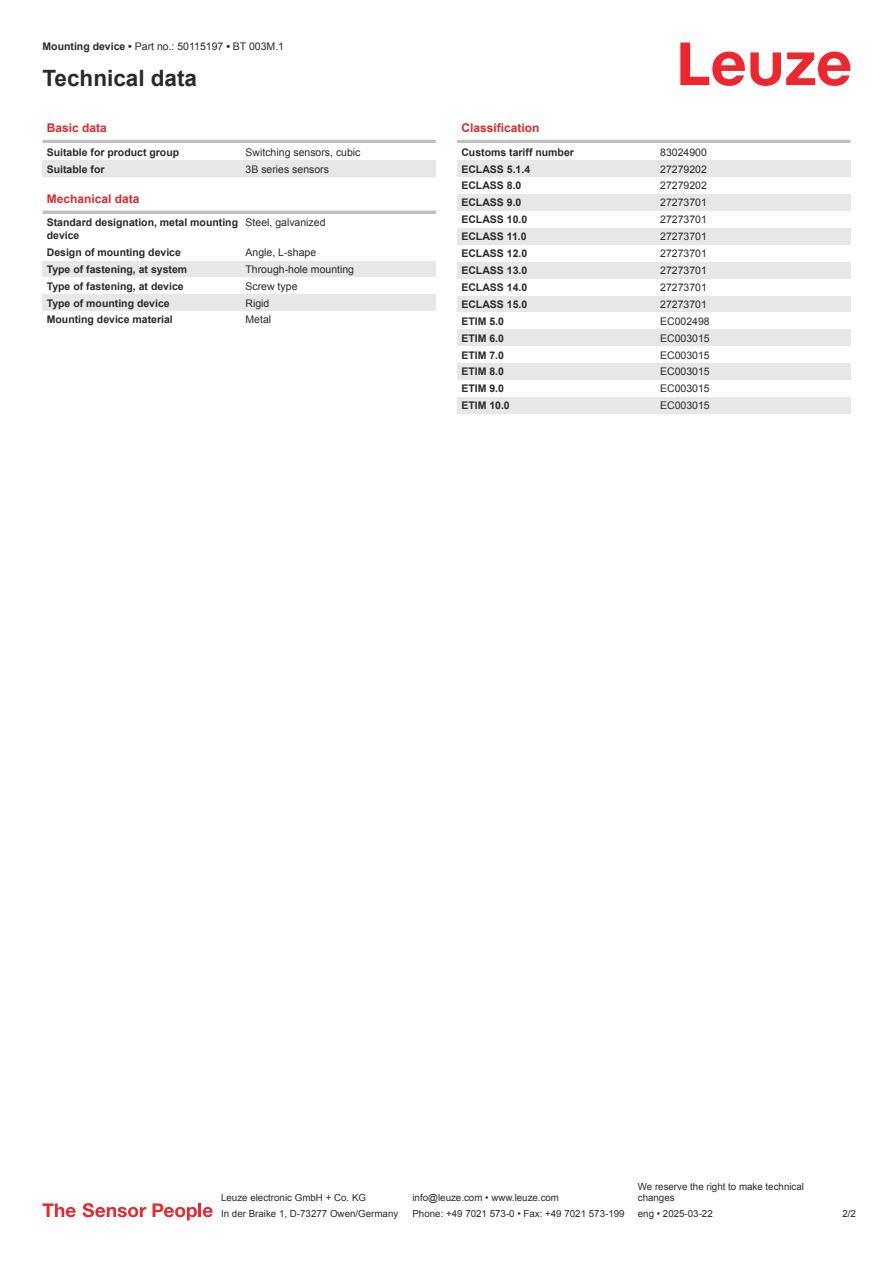
<style>
.page{position:relative;width:893px;height:1263px;background:#fff}
.page>*{position:absolute;margin:0;border:0;box-sizing:border-box;transform-origin:0 0}
.t1{font:700 22.5px "Arial";color:#2b292a}
.t2{font:700 12px "Arial";color:#db2a30}
.t3{font:700 10.5px/12.6px "Arial";color:#2b292a}
.t4{font:10.5px "Arial";color:#2b292a}
.t5{font:9.75px/11.7px "Arial";color:#2b292a}
.s1{font-weight:700}
</style>
<div class="page">
<svg style="left:680px;top:43px;width:170px;height:43px"></svg>
<hr style="left:43px;top:140px;width:393px;height:3px;background:#bdbfc1">
<div style="left:43px;top:160px;width:199px;height:17px;background:#e6e7e9"></div>
<div style="left:242px;top:160px;width:194px;height:17px;background:#e6e7e9"></div>
<hr style="left:43px;top:211px;width:393px;height:3px;background:#bdbfc1">
<div style="left:43px;top:261px;width:199px;height:16px;background:#e6e7e9"></div>
<div style="left:242px;top:261px;width:194px;height:16px;background:#e6e7e9"></div>
<div style="left:43px;top:294px;width:199px;height:17px;background:#e6e7e9"></div>
<div style="left:242px;top:294px;width:194px;height:17px;background:#e6e7e9"></div>
<hr style="left:457px;top:140px;width:393px;height:3px;background:#bdbfc1">
<div style="left:457px;top:160px;width:200px;height:17px;background:#e6e7e9"></div>
<div style="left:657px;top:160px;width:193px;height:17px;background:#e6e7e9"></div>
<div style="left:457px;top:194px;width:200px;height:17px;background:#e6e7e9"></div>
<div style="left:657px;top:194px;width:193px;height:17px;background:#e6e7e9"></div>
<div style="left:457px;top:228px;width:200px;height:17px;background:#e6e7e9"></div>
<div style="left:657px;top:228px;width:193px;height:17px;background:#e6e7e9"></div>
<div style="left:457px;top:262px;width:200px;height:17px;background:#e6e7e9"></div>
<div style="left:657px;top:262px;width:193px;height:17px;background:#e6e7e9"></div>
<div style="left:457px;top:296px;width:200px;height:16px;background:#e6e7e9"></div>
<div style="left:657px;top:296px;width:193px;height:16px;background:#e6e7e9"></div>
<div style="left:457px;top:329px;width:200px;height:17px;background:#e6e7e9"></div>
<div style="left:657px;top:329px;width:193px;height:17px;background:#e6e7e9"></div>
<div style="left:457px;top:363px;width:200px;height:17px;background:#e6e7e9"></div>
<div style="left:657px;top:363px;width:193px;height:17px;background:#e6e7e9"></div>
<div style="left:457px;top:397px;width:200px;height:17px;background:#e6e7e9"></div>
<div style="left:657px;top:397px;width:193px;height:17px;background:#e6e7e9"></div>
<svg style="left:43px;top:1203px;width:33px;height:14px"></svg>
<svg style="left:83px;top:1203px;width:63px;height:14px"></svg>
<svg style="left:153px;top:1203px;width:44px;height:17px"></svg>
<hr style="left:198px;top:1203px;width:3px;height:14px;background:#ed272d">
<svg style="left:203px;top:1207px;width:10px;height:10px"></svg>
<p class="t4" style="left:43px;top:43px;width:243px"><span class="s1">Mounting device •</span> Part no.: 50115197 <span class="s1">•</span> BT 003M.1</p>
<h1 class="t1" style="left:43px;top:70px;width:156px">Technical data</h1>
<p class="t2" style="left:47px;top:123px;width:62px">Basic data</p>
<p class="t3" style="left:47px;top:147px;width:134px">Suitable for product group</p>
<p class="t4" style="left:246px;top:148px;width:116px">Switching sensors, cubic</p>
<p class="t3" style="left:47px;top:164px;width:59px">Suitable for</p>
<p class="t4" style="left:246px;top:165px;width:85px">3B series sensors</p>
<p class="t2" style="left:47px;top:194px;width:94px">Mechanical data</p>
<p class="t3" style="left:47px;top:217px;width:193px">Standard designation, metal mounting device</p>
<p class="t4" style="left:246px;top:219px;width:81px">Steel, galvanized</p>
<p class="t3" style="left:47px;top:247px;width:136px">Design of mounting device</p>
<p class="t4" style="left:246px;top:248px;width:72px">Angle, L-shape</p>
<p class="t3" style="left:47px;top:264px;width:142px">Type of fastening, at system</p>
<p class="t4" style="left:246px;top:265px;width:110px">Through-hole mounting</p>
<p class="t3" style="left:47px;top:281px;width:138px">Type of fastening, at device</p>
<p class="t4" style="left:246px;top:282px;width:53px">Screw type</p>
<p class="t3" style="left:47px;top:298px;width:124px">Type of mounting device</p>
<p class="t4" style="left:246px;top:299px;width:25px">Rigid</p>
<p class="t3" style="left:47px;top:314px;width:128px">Mounting device material</p>
<p class="t4" style="left:246px;top:316px;width:27px">Metal</p>
<p class="t2" style="left:461px;top:123px;width:80px">Classification</p>
<p class="t3" style="left:461px;top:147px;width:114px">Customs tariff number</p>
<p class="t4" style="left:660px;top:148px;width:48px">83024900</p>
<p class="t3" style="left:461px;top:164px;width:70px">ECLASS 5.1.4</p>
<p class="t4" style="left:660px;top:165px;width:48px">27279202</p>
<p class="t3" style="left:461px;top:180px;width:62px">ECLASS 8.0</p>
<p class="t4" style="left:660px;top:182px;width:48px">27279202</p>
<p class="t3" style="left:461px;top:197px;width:62px">ECLASS 9.0</p>
<p class="t4" style="left:660px;top:199px;width:48px">27273701</p>
<p class="t3" style="left:461px;top:214px;width:67px">ECLASS 10.0</p>
<p class="t4" style="left:660px;top:216px;width:48px">27273701</p>
<p class="t3" style="left:461px;top:231px;width:67px">ECLASS 11.0</p>
<p class="t4" style="left:660px;top:232px;width:48px">27273701</p>
<p class="t3" style="left:461px;top:248px;width:67px">ECLASS 12.0</p>
<p class="t4" style="left:660px;top:249px;width:48px">27273701</p>
<p class="t3" style="left:461px;top:265px;width:67px">ECLASS 13.0</p>
<p class="t4" style="left:660px;top:266px;width:48px">27273701</p>
<p class="t3" style="left:461px;top:282px;width:67px">ECLASS 14.0</p>
<p class="t4" style="left:660px;top:283px;width:48px">27273701</p>
<p class="t3" style="left:461px;top:299px;width:67px">ECLASS 15.0</p>
<p class="t4" style="left:660px;top:300px;width:48px">27273701</p>
<p class="t3" style="left:461px;top:316px;width:44px">ETIM 5.0</p>
<p class="t4" style="left:660px;top:317px;width:51px">EC002498</p>
<p class="t3" style="left:461px;top:333px;width:44px">ETIM 6.0</p>
<p class="t4" style="left:660px;top:334px;width:51px">EC003015</p>
<p class="t3" style="left:461px;top:349px;width:44px">ETIM 7.0</p>
<p class="t4" style="left:660px;top:351px;width:51px">EC003015</p>
<p class="t3" style="left:461px;top:366px;width:44px">ETIM 8.0</p>
<p class="t4" style="left:660px;top:368px;width:51px">EC003015</p>
<p class="t3" style="left:461px;top:383px;width:44px">ETIM 9.0</p>
<p class="t4" style="left:660px;top:385px;width:51px">EC003015</p>
<p class="t3" style="left:461px;top:400px;width:50px">ETIM 10.0</p>
<p class="t4" style="left:660px;top:402px;width:51px">EC003015</p>
<p class="t5" style="left:221px;top:1193px;width:146px">Leuze electronic GmbH + Co. KG</p>
<p class="t5" style="left:412px;top:1193px;width:148px">info@leuze.com • www.leuze.com</p>
<p class="t5" style="left:638px;top:1181px;width:168px">We reserve the right to make technical changes</p>
<p class="t5" style="left:221px;top:1209px;width:179px">In der Braike 1, D-73277 Owen/Germany</p>
<p class="t5" style="left:412px;top:1209px;width:214px">Phone: +49 7021 573-0 • Fax: +49 7021 573-199</p>
<p class="t5" style="left:638px;top:1209px;width:76px">eng • 2025-03-22</p>
<p class="t5" style="left:842px;top:1209px;width:15px">2 /2</p>
</div>
